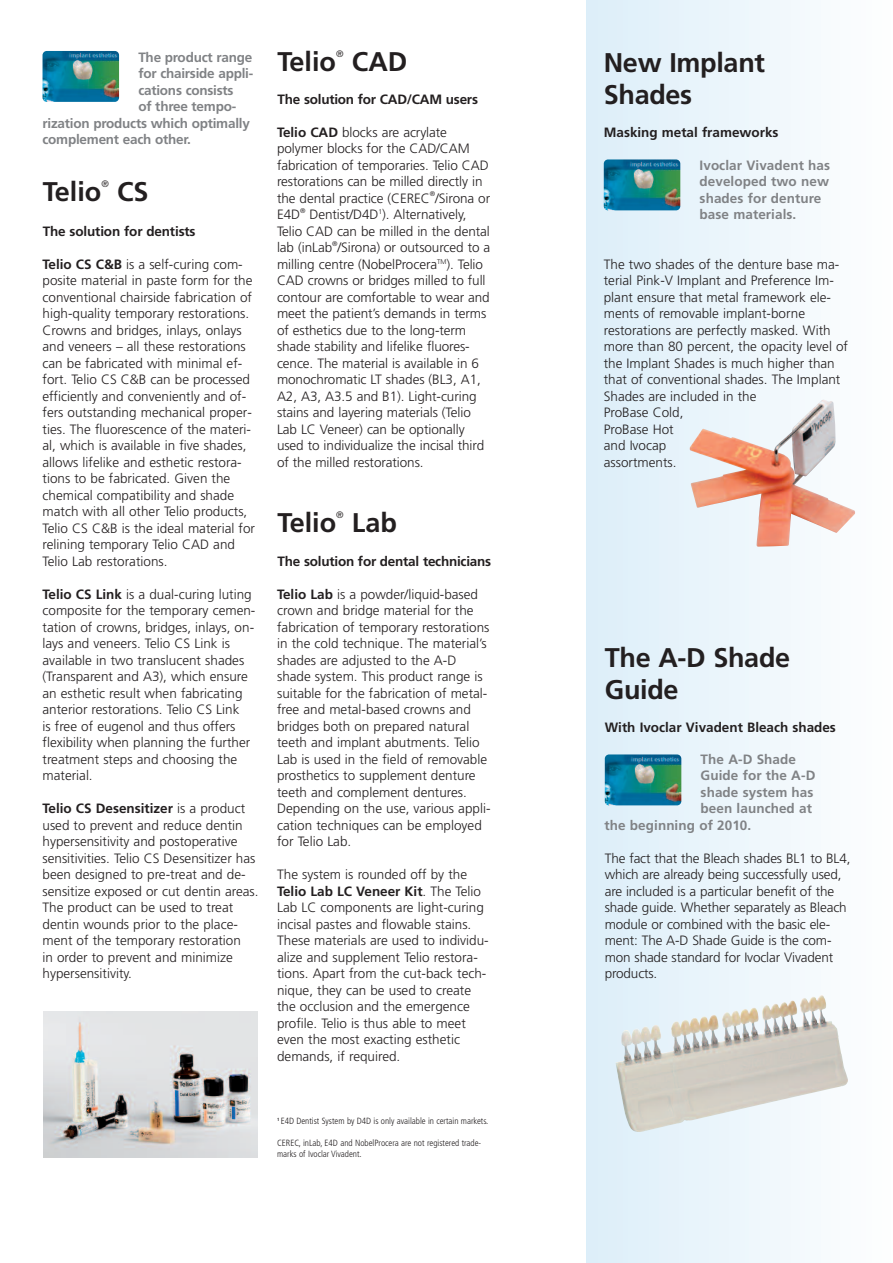
<style>
.page{position:relative;width:893px;height:1263px;background:#fff}
.page>*{position:absolute;margin:0;border:0;box-sizing:border-box;transform-origin:0 0}
.t1{font:700 27px/32.4px "Frutiger";letter-spacing:-.01em;color:#231f20}
.t2{font:300 13.5px/16.5px "Frutiger";color:#231f20}
.t3{font:700 13.5px/16.5px "Frutiger";letter-spacing:.005em;color:#808285}
.t4{font:700 13.5px "Frutiger";letter-spacing:-.01em;color:#231f20}
.t5{font:700 13.5px "Frutiger";letter-spacing:-.015em;color:#808285}
.t6{font:300 9.3px "Frutiger";color:#231f20}
.t7{font:300 condensed 9px/10.8px "Frutiger";color:#231f20}
.t8{font:300 6.75px "Frutiger";color:#231f20}
.s1{font-weight:700}
</style>
<div class="page">
<svg style="left:587px;top:0;width:261px;height:1263px"></svg>
<img style="left:604px;top:159px;width:76px;height:51px;border-radius:4px">
<img style="left:43px;top:51px;width:76px;height:51px;border-radius:4px">
<img style="left:44px;top:1011px;width:214px;height:147px">
<img style="left:690px;top:400px;width:165px;height:147px">
<img style="left:605px;top:754px;width:76px;height:51px;border-radius:4px">
<img style="left:616px;top:1002px;width:172px;height:60px">
<p class="t5" style="left:138px;top:52px;width:115px">The product range</p>
<p class="t5" style="left:138px;top:68px;width:116px">for chairside appli-</p>
<p class="t5" style="left:138px;top:85px;width:97px">cations consists</p>
<p class="t5" style="left:138px;top:101px;width:99px">of three tempo-</p>
<p class="t5" style="left:43px;top:118px;width:209px">rization products which optimally</p>
<p class="t5" style="left:43px;top:134px;width:150px">complement each other.</p>
<h1 class="t1" style="left:43px;top:178px;width:60px">Telio</h1>
<p class="t6" style="left:101px;top:180px;width:9px">®</p>
<h1 class="t1" style="left:117px;top:178px;width:33px">CS</h1>
<p class="t4" style="left:43px;top:225px;width:154px">The solution for dentists</p>
<p class="t2" style="left:43px;top:257px;width:214px"><span class="s1">Telio CS C&amp;B</span> is a self-curing com&shy;posite material in paste form for the conventional chairside fabrication of high-quality temporary restorations.<br>Crowns and bridges, inlays, onlays and veneers – all these restorations can be fabricated with minimal ef&shy;fort. Telio CS C&amp;B can be processed efficiently and conveniently and of&shy;fers outstanding mechanical proper&shy;ties. The fluorescence of the materi&shy;al, which is available in five shades, allows lifelike and esthetic restora&shy;tions to be fabricated. Given the chemical compatibility and shade match with all other Telio products, Telio CS C&amp;B is the ideal material for relining temporary Telio CAD and Telio Lab restorations.</p>
<p class="t2" style="left:43px;top:587px;width:214px"><span class="s1">Telio CS Link</span> is a dual-curing luting composite for the temporary cemen&shy;tation of crowns, bridges, inlays, on&shy;lays and veneers. Telio CS Link is available in two translucent shades (Transparent and A3), which ensure an esthetic result when fabricating anterior restorations. Telio CS Link<br>is free of eugenol and thus offers flexibility when planning the further treatment steps and choosing the material.</p>
<p class="t2" style="left:43px;top:801px;width:218px"><span class="s1">Telio CS Desensitizer</span> is a product used to prevent and reduce dentin hypersensitivity and postoperative sensitivities. Telio CS Desensitizer has been designed to pre-treat and de&shy;sensitize exposed or cut dentin areas.<br>The product can be used to treat dentin wounds prior to the place&shy;ment of the temporary restoration<br>in order to prevent and minimize hypersensitivity.</p>
<h1 class="t1" style="left:278px;top:48px;width:60px">Telio</h1>
<p class="t6" style="left:336px;top:50px;width:9px">®</p>
<h1 class="t1" style="left:352px;top:48px;width:57px">CAD</h1>
<p class="t4" style="left:278px;top:93px;width:202px">The solution for CAD/CAM users</p>
<h1 class="t1" style="left:604px;top:48px;width:163px">New Implant<br>Shades</h1>
<p class="t2" style="left:277px;top:125px;width:172px"><span class="s1">Telio CAD</span> blocks are acrylate</p>
<p class="t4" style="left:604px;top:127px;width:176px">Masking metal frameworks</p>
<p class="t2" style="left:277px;top:141px;width:215px">polymer blocks for the CAD/CAM fabrication of temporaries. Telio CAD restorations can be milled directly in the dental practice (CEREC /Sirona or</p>
<p class="t3" style="left:700px;top:158px;width:132px">Ivoclar Vivadent has developed two new shades for denture base materials.</p>
<p class="t8" style="left:430px;top:191px;width:7px">®</p>
<p class="t2" style="left:277px;top:207px;width:25px">E4D</p>
<p class="t8" style="left:300px;top:208px;width:7px">®</p>
<p class="t2" style="left:277px;top:207px;width:215px;text-indent:32px">Dentist/D4D<sup>1</sup>). Alternatively,<br>Telio CAD can be milled in the dental lab (inLab /Sirona) or outsourced to a</p>
<p class="t8" style="left:332px;top:241px;width:7px">®</p>
<p class="t2" style="left:277px;top:257px;width:214px">milling centre (NobelProcera<sup>TM</sup>). Telio CAD crowns or bridges milled to full contour are comfortable to wear and meet the patient’s demands in terms of esthetics due to the long-term shade stability and lifelike fluores&shy;cence. The material is available in 6 monochromatic LT shades (BL3, A1, A2, A3, A3.5 and B1). Light-curing stains and layering materials (Telio Lab LC Veneer) can be optionally used to individualize the incisal third of the milled restorations.</p>
<p class="t2" style="left:604px;top:257px;width:246px">The two shades of the denture base ma&shy;terial Pink-V Implant and Preference Im&shy;plant ensure that metal framework ele&shy;ments of removable implant-borne restorations are perfectly masked. With more than 80 percent, the opacity level of the Implant Shades is much higher than that of conventional shades. The Implant<br>Shades are included in the<br>ProBase Cold,<br>ProBase Hot<br>and Ivocap<br>assortments.</p>
<h1 class="t1" style="left:278px;top:509px;width:60px">Telio</h1>
<p class="t6" style="left:336px;top:511px;width:9px">®</p>
<h1 class="t1" style="left:352px;top:509px;width:47px">Lab</h1>
<p class="t4" style="left:278px;top:555px;width:215px">The solution for dental technicians</p>
<p class="t2" style="left:277px;top:587px;width:215px"><span class="s1">Telio Lab</span> is a powder/liquid-based crown and bridge material for the fabrication of temporary restorations in the cold technique. The material’s shades are adjusted to the A-D shade system. This product range is suitable for the fabrication of metal&shy;free and metal-based crowns and bridges both on prepared natural teeth and implant abutments. Telio Lab is used in the field of removable prosthetics to supplement denture teeth and complement dentures.<br>Depending on the use, various appli&shy;cation techniques can be employed for Telio Lab.</p>
<p class="t2" style="left:277px;top:867px;width:213px">The system is rounded off by the <span class="s1">Telio Lab LC Veneer Kit</span>. The Telio Lab LC components are light-curing incisal pastes and flowable stains.<br>These materials are used to individu&shy;alize and supplement Telio restora&shy;tions. Apart from the cut-back tech&shy;nique, they can be used to create the occlusion and the emergence profile. Telio is thus able to meet even the most exacting esthetic demands, if required.</p>
<h1 class="t1" style="left:605px;top:643px;width:187px">The A-D Shade<br>Guide</h1>
<p class="t4" style="left:605px;top:722px;width:233px">With Ivoclar Vivadent Bleach shades</p>
<p class="t3" style="left:701px;top:752px;width:97px">The A-D Shade</p>
<p class="t3" style="left:701px;top:768px;width:116px">Guide for the A-D</p>
<p class="t3" style="left:701px;top:785px;width:114px">shade system has</p>
<p class="t3" style="left:701px;top:801px;width:113px">been launched at</p>
<p class="t3" style="left:604px;top:818px;width:148px">the beginning of 2010.</p>
<p class="t2" style="left:605px;top:851px;width:247px">The fact that the Bleach shades BL1 to BL4, which are already being successfully used, are included is a particular benefit of the shade guide. Whether separately as Bleach module or combined with the basic ele&shy;ment: The A-D Shade Guide is the com&shy;mon shade standard for Ivoclar Vivadent products.</p>
<p class="t7" style="left:277px;top:1116px;width:213px"><sup>1</sup> E4D Dentist System by D4D is only available in certain markets.</p>
<p class="t7" style="left:277px;top:1138px;width:206px">CEREC, inLab, E4D and NobelProcera are not registered trade&shy;marks of Ivoclar Vivadent.</p>
</div>
